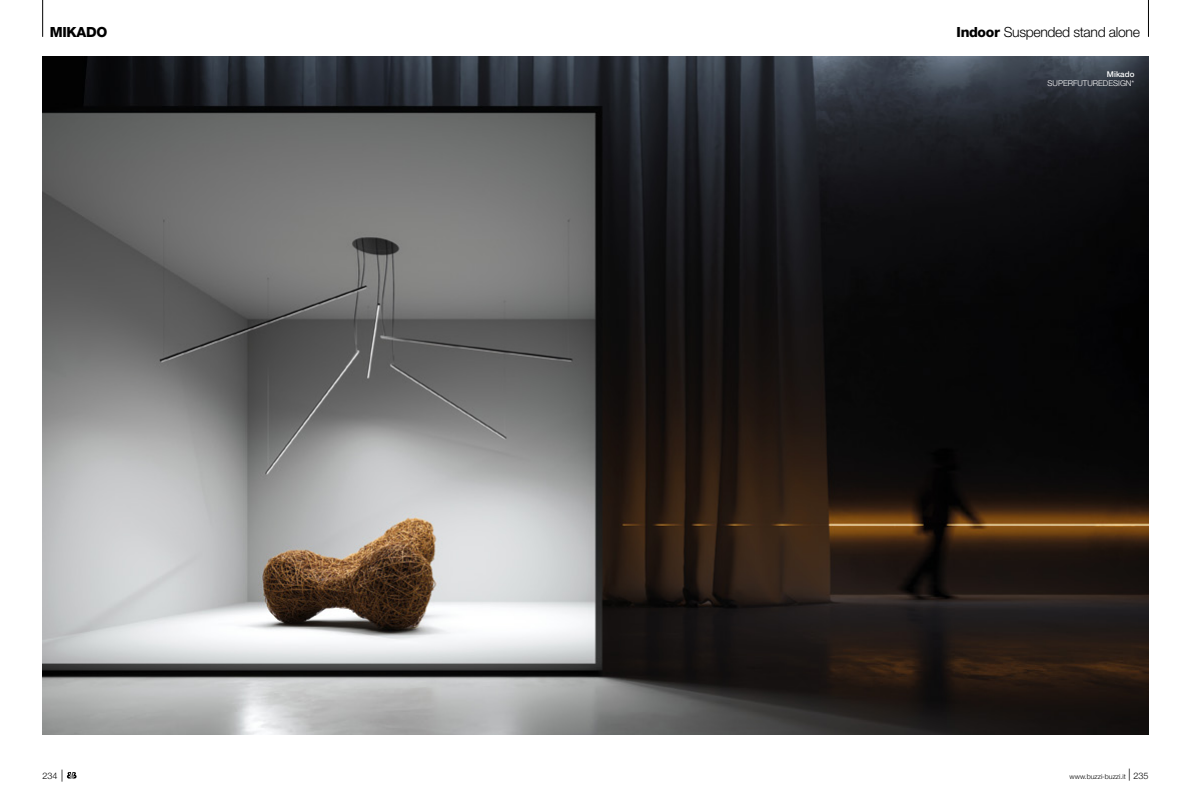
<style>
.page{position:relative;width:1191px;height:811px;background:#fff}
.page>*{position:absolute;margin:0;border:0;box-sizing:border-box;transform-origin:0 0}
.t1{font:300 14px "Helvetica Neue LT Std";letter-spacing:-.025em;color:#000}
.t2{font:800 14px "Helvetica Neue LT Std";letter-spacing:-.025em;color:#000}
.t3{font:300 9px "Helvetica Neue";color:#000}
.t4{font:300 8px "Helvetica Neue LT Std";color:#fff}
.t5{font:500 8px "Helvetica Neue LT Std";color:#fff}
.t6{font:300 7px "Helvetica Neue";color:#000}
.s1{font-weight:800}
.s2{font-size:12px}
.s3{font-size:9px}
</style>
<div class="page">
<img style="left:43px;top:57px;width:1105px;height:677px">
<svg style="left:67px;top:772px;width:10px;height:6px"></svg>
<hr style="left:1148px;top:0;width:1px;height:37px;background:#000">
<hr style="left:42px;top:0;width:1px;height:37px;background:#000">
<p class="t2" style="left:50px;top:24px;width:59px">MIKADO</p>
<p class="t1" style="left:956px;top:23px;width:185px"><span class="s1">Indoor</span> Suspended stand alone</p>
<p class="t5" style="left:1107px;top:69px;width:29px">Mikado</p>
<p class="t4" style="left:1047px;top:78px;width:88px">SUPERFUTUREDESIGN*</p>
<p class="t3" style="left:43px;top:770px;width:23px">234 <span class="s2">|</span></p>
<p class="t6" style="left:1069px;top:771px;width:80px">www.buzzi-buzzi.it <span class="s2">|</span> <span class="s3">235</span></p>
</div>
